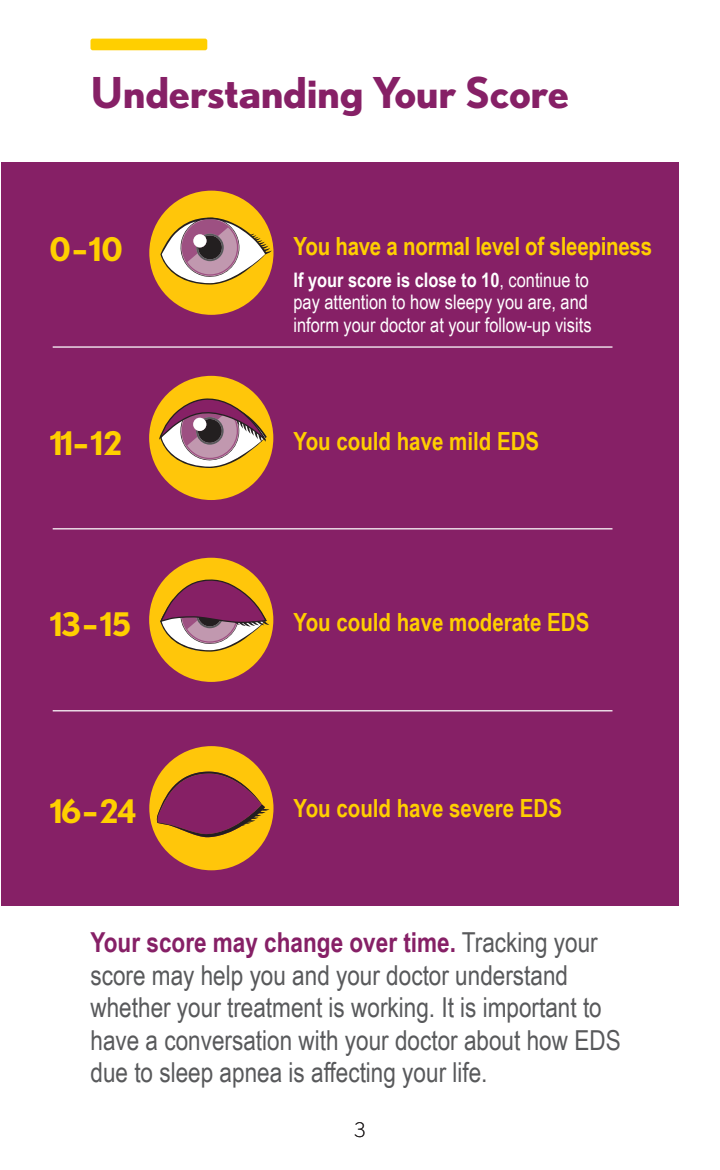
<style>
.page{position:relative;width:720px;height:1170px;background:#fff}
.page>*{position:absolute;margin:0;border:0;box-sizing:border-box;transform-origin:0 0}
.t1{font:700 42.5px "Nobel";letter-spacing:-.01em;color:#862066}
.t2{font:700 32.5px "Nobel";letter-spacing:-.035em;color:#ffcf00}
.t3{font:27.5px/32.5px "Arial Narrow";color:#58595b}
.t4{font:700 25px "Arial Narrow";color:#ffcf00}
.t5{font:20px/22.5px "Arial Narrow";color:#fff}
.t6{font:300 20px "Nobel";color:#231f20}
.s1{font-weight:700}
.s2{font-weight:700;color:#862066}
</style>
<div class="page">
<div style="left:1px;top:162px;width:678px;height:743px;background:#862066"></div>
<div style="left:149px;top:191px;width:125px;height:124px;background:#ffc60a;border-radius:50%"></div>
<svg style="left:160px;top:218px;width:112px;height:67px"></svg>
<div style="left:149px;top:376px;width:124px;height:124px;background:#ffc60a;border-radius:50%"></div>
<svg style="left:157px;top:397px;width:110px;height:72px"></svg>
<div style="left:149px;top:558px;width:124px;height:124px;background:#ffc60a;border-radius:50%"></div>
<svg style="left:160px;top:577px;width:109px;height:75px"></svg>
<div style="left:149px;top:746px;width:125px;height:124px;background:#ffc60a;border-radius:50%"></div>
<svg style="left:157px;top:772px;width:113px;height:65px"></svg>
<hr style="left:53px;top:346px;width:559px;height:2px;background:#fff">
<hr style="left:53px;top:528px;width:559px;height:1px;background:#fff">
<hr style="left:53px;top:710px;width:559px;height:1px;background:#fff">
<div style="left:90px;top:39px;width:117px;height:11px;background:#ffcf00;border-radius:2px"></div>
<h1 class="t1" style="left:90px;top:67px;width:480px">Understanding Your Score</h1>
<p class="t2" style="left:50px;top:230px;width:74px">0–10</p>
<p class="t4" style="left:294px;top:228px;width:360px">You have a normal level of sleepiness</p>
<p class="t5" style="left:294px;top:268px;width:300px"><span class="s1">If your score is close to 10</span>, continue to pay attention to how sleepy you are, and inform your doctor at your follow-up visits</p>
<p class="t2" style="left:50px;top:424px;width:74px">11–12</p>
<p class="t4" style="left:294px;top:422px;width:247px">You could have mild EDS</p>
<p class="t2" style="left:50px;top:605px;width:83px">13–15</p>
<p class="t4" style="left:294px;top:603px;width:297px">You could have moderate EDS</p>
<p class="t2" style="left:50px;top:792px;width:88px">16–24</p>
<p class="t4" style="left:294px;top:790px;width:270px">You could have severe EDS</p>
<p class="t3" style="left:90px;top:925px;width:532px"><span class="s2">Your score may change over time.</span> Tracking your score may help you and your doctor understand whether your treatment is working. It is important to have a conversation with your doctor about how EDS due to sleep apnea is affecting your life.</p>
<p class="t6" style="left:355px;top:1119px;width:12px">3</p>
</div>
